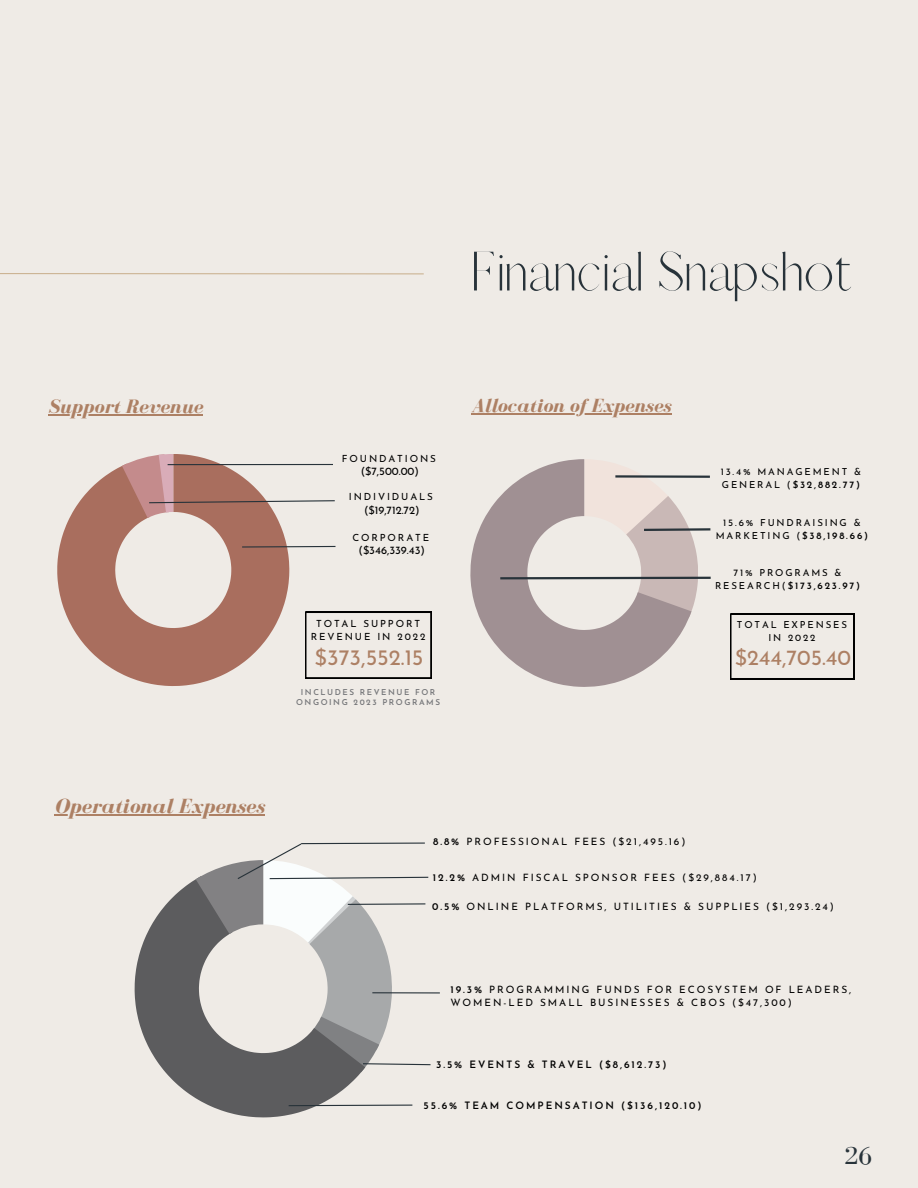
<style>
.page{position:relative;width:918px;height:1188px;background:#efebe6}
.page>*{position:absolute;margin:0;border:0;box-sizing:border-box;transform-origin:0 0}
.t1{font:300 49.95px "Afrah";color:#28333a}
.t2{font:25.8px "Bodoni FLF";color:#28333a}
.t3{font:22.2px "Josefin Sans";color:#ad8064}
.t4{font:21.75px "Josefin Sans";color:#ad8064}
.t5{font:italic 700 21.15px "Bodoni FLF";color:#ad8064}
.t6{font:italic 700 19.95px "Bodoni FLF";color:#ad8064}
.t7{font:italic 700 19.65px "Bodoni FLF";color:#ad8064}
.t8{font:11.1px "Josefin Sans";color:#000}
.t9{font:10.2px/13.5px "Josefin Sans";letter-spacing:.19em;color:#000}
.t10{font:600 10.2px "Josefin Sans";letter-spacing:.19em;color:#000}
.t11{font:9.9px/13.2px "Josefin Sans";letter-spacing:.19em;color:#000;text-align:center}
.t12{font:9.6px/12.9px "Josefin Sans";letter-spacing:.19em;color:#000;text-align:center}
.t13{font:600 8.1px/10.8px "Josefin Sans";letter-spacing:.19em;color:#757679;text-align:center}
.s1{font-weight:600}
</style>
<div class="page">
<svg style="left:0;top:273px;width:424px;height:2px"></svg>
<svg style="left:135px;top:879px;width:227px;height:238px;fill:#5c5c5e"></svg>
<svg style="left:57px;top:466px;width:232px;height:220px;fill:#a96e5e"></svg>
<svg style="left:122px;top:454px;width:213px;height:64px"></svg>
<svg style="left:241px;top:545px;width:95px;height:3px"></svg>
<svg style="left:305px;top:612px;width:126px;height:66px"></svg>
<svg style="left:288px;top:1104px;width:125px;height:3px"></svg>
<hr style="left:372px;top:992px;width:68px;height:2px;background:#28333a">
<svg style="left:196px;top:842px;width:236px;height:230px"></svg>
<hr style="left:168px;top:464px;width:165px;height:1px;background:#28333a">
<svg style="left:470px;top:499px;width:220px;height:188px;fill:#a09093"></svg>
<hr style="left:471px;top:413px;width:200px;height:1px;background:#ad8064">
<hr style="left:55px;top:814px;width:210px;height:2px;background:#ad8064">
<hr style="left:48px;top:414px;width:155px;height:1px;background:#ad8064">
<svg style="left:730px;top:614px;width:124px;height:65px"></svg>
<svg style="left:498px;top:459px;width:213px;height:158px"></svg>
<hr style="left:615px;top:475px;width:95px;height:3px;background:#28333a">
<h1 class="t1" style="left:469px;top:240px;width:384px">Financial Snapshot</h1>
<h3 class="t6" style="left:48px;top:396px;width:156px">Support Revenue</h3>
<p class="t11" style="left:342px;top:453px;width:96px">FOUNDATIONS</p>
<p class="t8" style="left:361px;top:467px;width:60px">($7,500.00)</p>
<p class="t11" style="left:349px;top:491px;width:86px">INDIVIDUALS</p>
<p class="t8" style="left:364px;top:505px;width:57px">($19,712.72)</p>
<p class="t11" style="left:352px;top:532px;width:78px">CORPORATE</p>
<p class="t8" style="left:359px;top:546px;width:68px">($346,339.43)</p>
<p class="t11" style="left:311px;top:618px;width:116px">TOTAL SUPPORT<br>REVENUE IN 2022</p>
<h3 class="t3" style="left:315px;top:648px;width:111px">$373,552.15</h3>
<p class="t13" style="left:296px;top:687px;width:146px">INCLUDES REVENUE FOR<br>ONGOING 2023 PROGRAMS</p>
<h3 class="t7" style="left:471px;top:395px;width:202px">Allocation of Expenses</h3>
<p class="t12" style="left:721px;top:466px;width:142px;text-align:left">13.4% MANAGEMENT &amp;<br>GENERAL (<span class="s1">$32,882.77)</span></p>
<p class="t12" style="left:716px;top:518px;width:154px">15.6% FUNDRAISING &amp;<br>MARKETING (<span class="s1">$38,198.66)</span></p>
<p class="t12" style="left:715px;top:567px;width:146px">71% PROGRAMS &amp;<br>RESEARCH(<span class="s1">$173,623.97)</span></p>
<p class="t12" style="left:737px;top:619px;width:112px">TOTAL EXPENSES<br>IN 2022</p>
<h3 class="t4" style="left:735px;top:649px;width:118px">$244,705.40</h3>
<h3 class="t5" style="left:55px;top:795px;width:212px">Operational Expenses</h3>
<p class="t9" style="left:433px;top:836px;width:254px"><span class="s1">8.8%</span> PROFESSIONAL FEES ($21,495.16)</p>
<p class="t9" style="left:433px;top:872px;width:325px"><span class="s1">12.2%</span> ADMIN FISCAL SPONSOR FEES ($29,884.17)</p>
<p class="t9" style="left:432px;top:900px;width:403px"><span class="s1">0.5%</span> ONLINE PLATFORMS, UTILITIES &amp; SUPPLIES ($1,293.24)</p>
<p class="t9" style="left:450px;top:984px;width:402px"><span class="s1">19.3%</span> PROGRAMMING FUNDS FOR ECOSYSTEM OF LEADERS,<br>WOMEN-LED SMALL BUSINESSES &amp; CBOS ($47,300)</p>
<p class="t10" style="left:436px;top:1060px;width:232px">3.5% EVENTS &amp; TRAVEL ($8,612.73)</p>
<p class="t10" style="left:424px;top:1101px;width:280px">55.6% TEAM COMPENSATION ($136,120.10)</p>
<h2 class="t2" style="left:844px;top:1141px;width:29px">26</h2>
</div>
